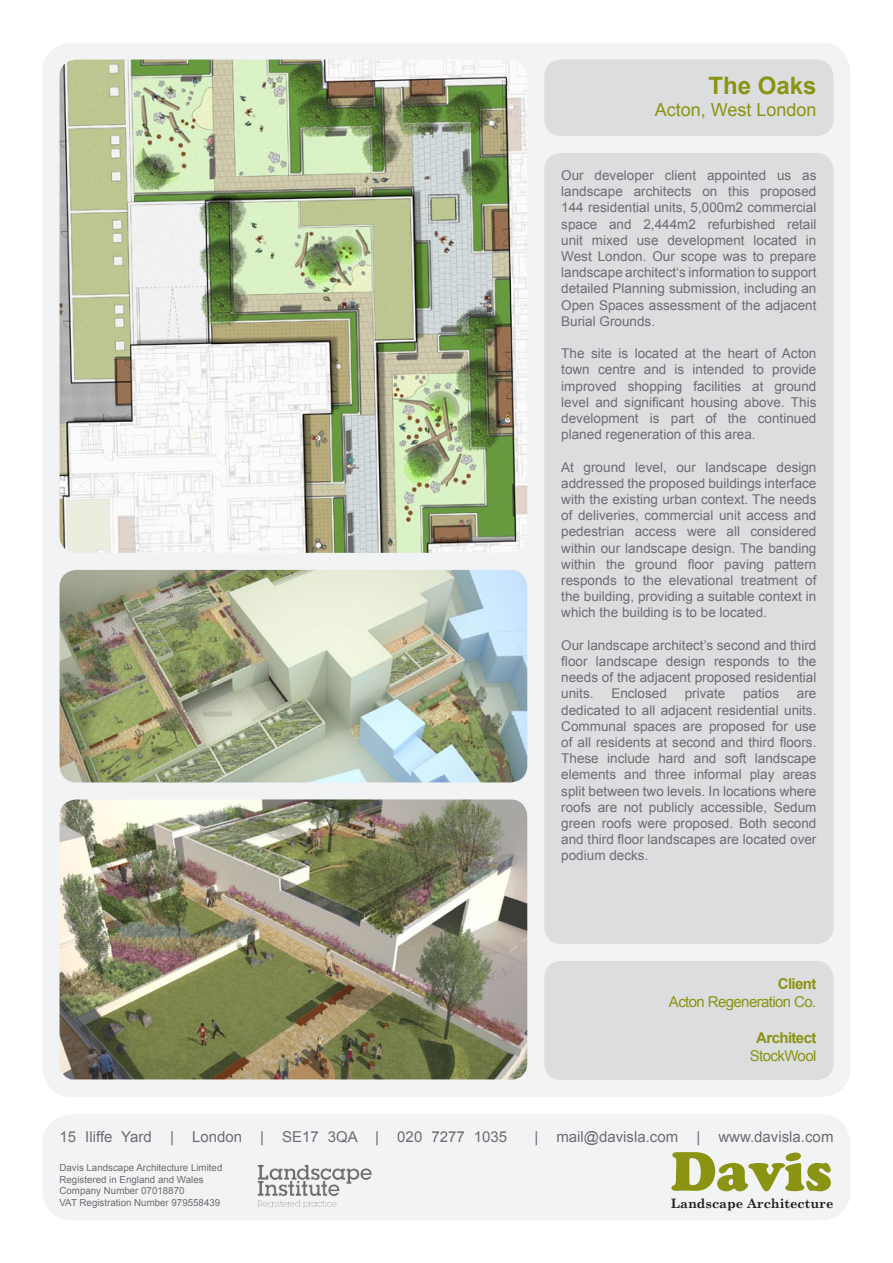
<style>
.page{position:relative;width:893px;height:1263px;background:#fff}
.page>*{position:absolute;margin:0;border:0;box-sizing:border-box;transform-origin:0 0}
.t1{font:54.3px "Cooper Black Std";color:#8b9412}
.t2{font:700 24px "Arial";color:#8b9412}
.t3{font:18px "Arial";color:#8b9412}
.t4{font:15px "Arial";color:#6c6d70}
.t5{font:15px "Arial";letter-spacing:-.04em;color:#8b9412}
.t6{font:700 15px "Arial";letter-spacing:-.04em;color:#8b9412}
.t7{font:13.5px/16.2px "Arial";color:#6c6d70;text-align:justify}
.t8{font:700 13.05px "Century Schoolbook";color:#231f20}
.t9{font:9.75px/11.7px "Arial";color:#6c6d70}
</style>
<div class="page">
<div style="left:43px;top:1114px;width:807px;height:106px;background:#f2f3f4;border-radius:30px"></div>
<img style="left:257px;top:1164px;width:115px;height:44px">
<div style="left:43px;top:43px;width:807px;height:1054px;background:#f2f3f4;border-radius:30px"></div>
<div style="left:544px;top:961px;width:289px;height:119px;background:#dcdddf;border-radius:17px"></div>
<div style="left:544px;top:153px;width:289px;height:791px;background:#dcdddf;border-radius:17px"></div>
<div style="left:544px;top:60px;width:289px;height:76px;background:#dcdddf;border-radius:17px"></div>
<img style="left:60px;top:60px;width:467px;height:493px">
<img style="left:60px;top:570px;width:467px;height:212px">
<img style="left:60px;top:799px;width:467px;height:280px">
<p class="t2" style="left:708px;top:70px;width:110px">The Oaks</p>
<p class="t3" style="left:655px;top:98px;width:163px">Acton, West London</p>
<p class="t7" style="left:561px;top:167px;width:257px">Our developer client appointed us as landscape architects on this proposed 144 residential units, 5,000m2 commercial space and 2,444m2 refurbished retail unit mixed use development located in West London. Our scope was to prepare landscape architect‘s information to support detailed Planning submission, including an Open Spaces assessment of the adjacent Burial Grounds.</p>
<p class="t7" style="left:561px;top:345px;width:257px">The site is located at the heart of Acton town centre and is intended to provide improved shopping facilities at ground level and significant housing above. This development is part of the continued planed regeneration of this area.</p>
<p class="t7" style="left:561px;top:459px;width:257px">At ground level, our landscape design addressed the proposed buildings interface with the existing urban context. The needs of deliveries, commercial unit access and pedestrian access were all considered within our landscape design. The banding within the ground floor paving pattern responds to the elevational treatment of the building, providing a suitable context in which the building is to be located.</p>
<p class="t7" style="left:561px;top:637px;width:257px">Our landscape architect’s second and third floor landscape design responds to the needs of the adjacent proposed residential units.</p>
<p class="t7" style="left:611px;top:686px;width:57px">Enclosed</p>
<p class="t7" style="left:685px;top:686px;width:42px">private</p>
<p class="t7" style="left:743px;top:686px;width:38px">patios</p>
<p class="t7" style="left:561px;top:686px;width:257px;text-indent:236px">are dedicated to all adjacent residential units.<br>Communal spaces are proposed for use of all residents at second and third floors.<br>These include hard and soft landscape elements and three informal play areas split between two levels. In locations where roofs are not publicly accessible, Sedum green roofs were proposed. Both second and third floor landscapes are located over podium decks.</p>
<p class="t6" style="left:778px;top:974px;width:40px">Client</p>
<p class="t5" style="left:669px;top:992px;width:149px">Acton Regeneration Co.</p>
<p class="t6" style="left:756px;top:1028px;width:62px">Architect</p>
<p class="t5" style="left:750px;top:1046px;width:68px">StockWool</p>
<p class="t4" style="left:60px;top:1127px;width:449px">15 Iliffe Yard | London | SE17 3QA | 020 7277 1035</p>
<p class="t4" style="left:534px;top:1127px;width:301px">| mail@davisla.com | www.davisla.com</p>
<p class="t1" style="left:671px;top:1139px;width:163px">Davis</p>
<p class="t8" style="left:671px;top:1195px;width:164px">Landscape Architecture</p>
<p class="t9" style="left:60px;top:1162px;width:164px">Davis Landscape Architecture Limited<br>Registered in England and Wales</p>
<p class="t9" style="left:60px;top:1185px;width:127px">Company Number 07018870</p>
<p class="t9" style="left:60px;top:1197px;width:162px">VAT Registration Number 979558439</p>
</div>
